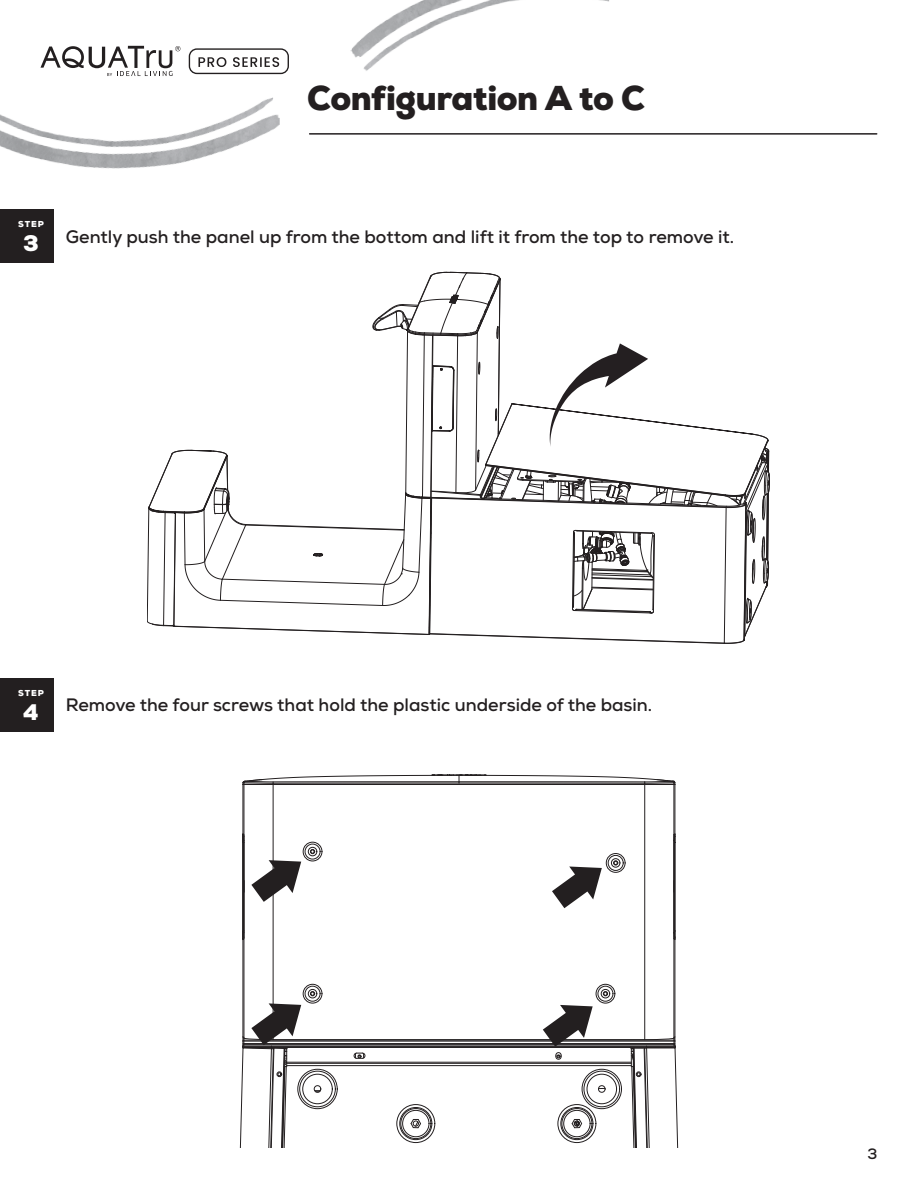
<style>
.page{position:relative;width:918px;height:1188px;background:#fff}
.page>*{position:absolute;margin:0;border:0;box-sizing:border-box;transform-origin:0 0}
.body_plain{font:900 34.5px "Nexa";letter-spacing:-.015em;color:#231f20}
.t1{font:900 22.5px "Nexa";color:#fff}
.t2{font:700 18px "Nexa";color:#231f20}
.t3{font:700 15px "Nexa";color:#231f20}
.t4{font:900 8.55px "Nexa";letter-spacing:.1em;color:#fff}
</style>
<div class="page">
<hr style="left:310px;top:133px;width:567px;height:2px;background:#231f20">
<img style="left:350px;top:0;width:259px;height:71px">
<img style="left:0;top:97px;width:280px;height:72px">
<svg style="left:189px;top:48px;width:100px;height:26px"></svg>
<svg style="left:41px;top:46px;width:139px;height:30px"></svg>
<div style="left:0;top:209px;width:54px;height:54px;background:#231f20"></div>
<div style="left:0;top:678px;width:54px;height:54px;background:#231f20"></div>
<svg style="left:147px;top:272px;width:623px;height:372px"></svg>
<hr style="left:242px;top:835px;width:1px;height:104px;background:#231f20">
<hr style="left:243px;top:785px;width:1px;height:49px;background:#231f20">
<hr style="left:243px;top:940px;width:1px;height:106px;background:#231f20">
<hr style="left:243px;top:841px;width:1px;height:92px;background:#231f20">
<hr style="left:244px;top:785px;width:1px;height:253px;background:#231f20">
<hr style="left:287px;top:1065px;width:344px;height:1px;background:#231f20">
<hr style="left:287px;top:1063px;width:344px;height:1px;background:#231f20">
<hr style="left:287px;top:1062px;width:344px;height:1px;background:#231f20">
<hr style="left:243px;top:1047px;width:432px;height:1px;background:#231f20">
<hr style="left:243px;top:1046px;width:432px;height:1px;background:#231f20">
<hr style="left:244px;top:1044px;width:430px;height:1px;background:#231f20">
<hr style="left:243px;top:1043px;width:432px;height:1px;background:#231f20">
<hr style="left:273px;top:783px;width:1px;height:257px;background:#231f20">
<hr style="left:243px;top:1041px;width:432px;height:1px;background:#231f20">
<hr style="left:244px;top:1040px;width:430px;height:1px;background:#231f20">
<hr style="left:273px;top:1039px;width:372px;height:1px;background:#231f20">
<hr style="left:644px;top:783px;width:1px;height:257px;background:#231f20">
<hr style="left:674px;top:785px;width:1px;height:253px;background:#231f20">
<hr style="left:675px;top:834px;width:1px;height:105px;background:#231f20">
<hr style="left:675px;top:785px;width:1px;height:49px;background:#231f20">
<hr style="left:675px;top:940px;width:1px;height:106px;background:#231f20">
<div style="left:298px;top:1069px;width:39px;height:40px;border:1px solid #231f20;border-radius:50%"></div>
<div style="left:300px;top:1071px;width:35px;height:36px;border:1px solid #231f20;border-radius:50%"></div>
<div style="left:303px;top:1074px;width:29px;height:30px;border:1px solid #231f20;border-radius:50%"></div>
<div style="left:314px;top:1086px;width:7px;height:6px;border:1px solid #231f20;border-radius:50%"></div>
<svg style="left:354px;top:1053px;width:11px;height:6px"></svg>
<div style="left:303px;top:984px;width:19px;height:19px;border:1px solid #231f20;border-radius:50%"></div>
<div style="left:305px;top:986px;width:15px;height:15px;border:1px solid #231f20;border-radius:50%"></div>
<div style="left:308px;top:989px;width:9px;height:9px;border:1px solid #231f20;border-radius:50%"></div>
<svg style="left:310px;top:991px;width:5px;height:5px"></svg>
<div style="left:397px;top:1104px;width:38px;height:39px;border:1px solid #231f20;border-radius:50%"></div>
<div style="left:400px;top:1107px;width:32px;height:33px;border:1px solid #231f20;border-radius:50%"></div>
<div style="left:401px;top:1108px;width:30px;height:31px;border:1px solid #231f20;border-radius:50%"></div>
<div style="left:403px;top:1110px;width:26px;height:27px;border:1px solid #231f20;border-radius:50%"></div>
<svg style="left:411px;top:1119px;width:10px;height:9px"></svg>
<div style="left:303px;top:842px;width:19px;height:19px;border:1px solid #231f20;border-radius:50%"></div>
<div style="left:305px;top:844px;width:15px;height:15px;border:1px solid #231f20;border-radius:50%"></div>
<div style="left:308px;top:847px;width:9px;height:9px;border:1px solid #231f20;border-radius:50%"></div>
<svg style="left:310px;top:849px;width:5px;height:5px"></svg>
<div style="left:558px;top:1104px;width:38px;height:39px;border:1px solid #231f20;border-radius:50%"></div>
<div style="left:561px;top:1107px;width:32px;height:33px;border:1px solid #231f20;border-radius:50%"></div>
<div style="left:562px;top:1108px;width:30px;height:31px;border:1px solid #231f20;border-radius:50%"></div>
<div style="left:564px;top:1110px;width:26px;height:27px;border:1px solid #231f20;border-radius:50%"></div>
<div style="left:582px;top:1069px;width:40px;height:40px;border:1px solid #231f20;border-radius:50%"></div>
<div style="left:584px;top:1071px;width:36px;height:36px;border:1px solid #231f20;border-radius:50%"></div>
<div style="left:587px;top:1074px;width:30px;height:30px;border:1px solid #231f20;border-radius:50%"></div>
<div style="left:598px;top:1086px;width:7px;height:6px;border:1px solid #231f20;border-radius:50%"></div>
<div style="left:596px;top:984px;width:19px;height:19px;border:1px solid #231f20;border-radius:50%"></div>
<div style="left:598px;top:986px;width:15px;height:15px;border:1px solid #231f20;border-radius:50%"></div>
<div style="left:601px;top:989px;width:9px;height:9px;border:1px solid #231f20;border-radius:50%"></div>
<svg style="left:603px;top:991px;width:5px;height:5px"></svg>
<div style="left:606px;top:853px;width:19px;height:19px;border:1px solid #231f20;border-radius:50%"></div>
<div style="left:608px;top:855px;width:15px;height:16px;border:1px solid #231f20;border-radius:50%"></div>
<div style="left:611px;top:859px;width:9px;height:8px;border:1px solid #231f20;border-radius:50%"></div>
<svg style="left:613px;top:861px;width:5px;height:4px"></svg>
<svg style="left:572px;top:1119px;width:10px;height:9px"></svg>
<svg style="left:243px;top:775px;width:433px;height:10px"></svg>
<svg style="left:243px;top:931px;width:2px;height:9px"></svg>
<svg style="left:243px;top:833px;width:2px;height:10px"></svg>
<svg style="left:630px;top:1036px;width:49px;height:112px"></svg>
<svg style="left:251px;top:860px;width:50px;height:42px"></svg>
<svg style="left:239px;top:1003px;width:62px;height:145px"></svg>
<svg style="left:552px;top:867px;width:50px;height:41px"></svg>
<svg style="left:543px;top:1005px;width:50px;height:54px"></svg>
<p class="body_plain" style="left:307px;top:76px;width:339px">Configuration A to C</p>
<p class="t4" style="left:18px;top:219px;width:27px">STEP</p>
<p class="t1" style="left:23px;top:229px;width:17px">3</p>
<p class="t2" style="left:66px;top:225px;width:670px">Gently push the panel up from the bottom and lift it from the top to remove it.</p>
<p class="t4" style="left:18px;top:687px;width:27px">STEP</p>
<p class="t1" style="left:23px;top:698px;width:17px">4</p>
<p class="t2" style="left:66px;top:694px;width:588px">Remove the four screws that hold the plastic underside of the basin.</p>
<p class="t3" style="left:868px;top:1144px;width:11px">3</p>
</div>
